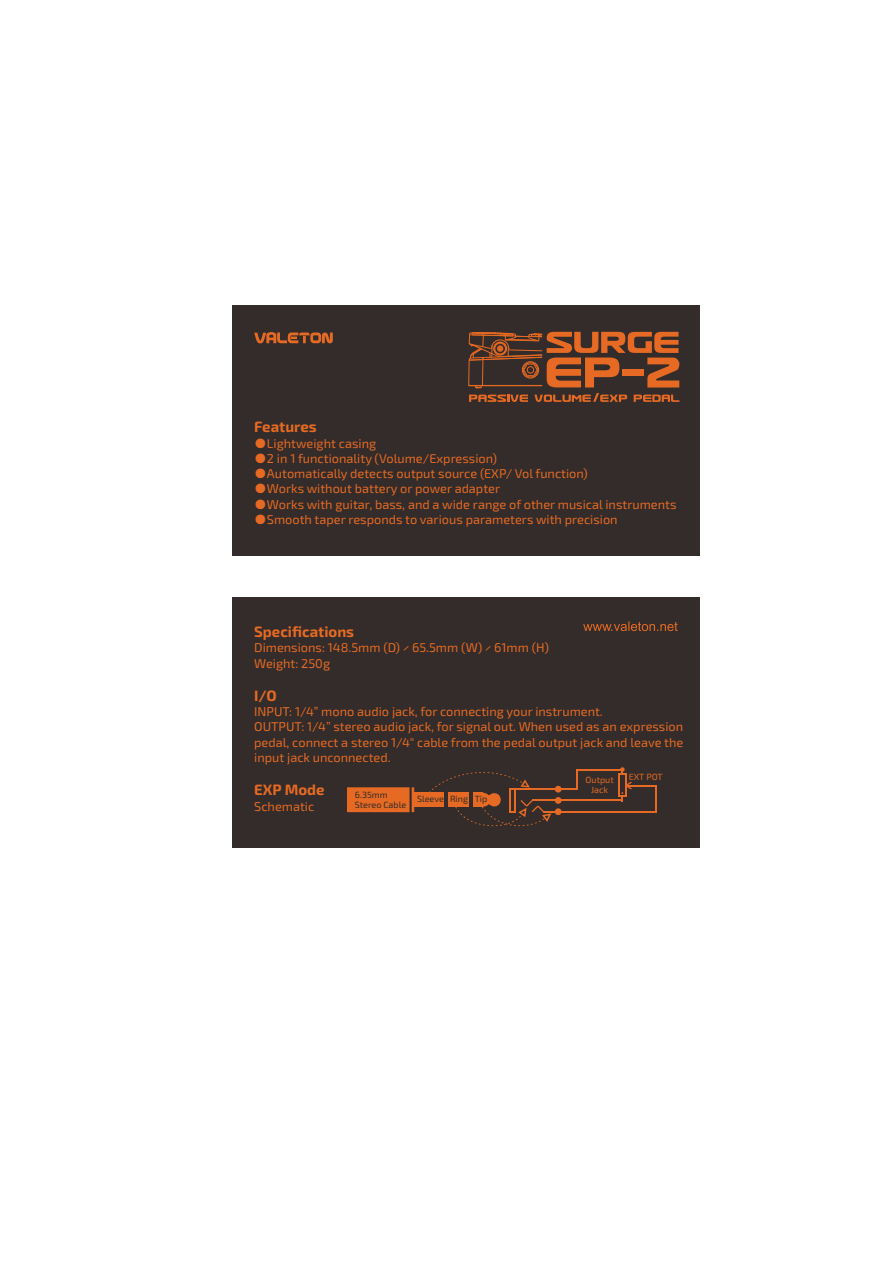
<style>
.page{position:relative;width:893px;height:1263px;background:#fff}
.page>*{position:absolute;margin:0;border:0;box-sizing:border-box;transform-origin:0 0}
.t1{font:700 15px "Exo 2";color:#e66a23}
.t2{font:12.75px/15.3px "Exo 2";color:#e66a23}
.t3{font:9px/10.8px "Exo 2";color:#332c2b}
.t4{font:9px/10.8px "Exo 2";color:#e66a23;text-align:center}
.s1{font-family:"Sim Sun"}
</style>
<div class="page">
<div style="left:232px;top:305px;width:468px;height:250px;background:#332c2b"></div>
<div style="left:232px;top:597px;width:468px;height:251px;background:#332c2b"></div>
<svg style="left:254px;top:332px;width:79px;height:11px"></svg>
<svg style="left:468px;top:331px;width:211px;height:71px"></svg>
<svg style="left:583px;top:621px;width:95px;height:10px"></svg>
<div style="left:414px;top:793px;width:69px;height:14px;background:#e66a23"></div>
<div style="left:347px;top:787px;width:63px;height:25px;background:#e66a23"></div>
<hr style="left:412px;top:787px;width:2px;height:25px;background:#e66a23">
<hr style="left:577px;top:769px;width:46px;height:1px;background:#e66a23">
<hr style="left:566px;top:800px;width:56px;height:1px;background:#e66a23">
<hr style="left:655px;top:785px;width:2px;height:27px;background:#e66a23">
<hr style="left:566px;top:811px;width:90px;height:1px;background:#e66a23">
<svg style="left:618px;top:767px;width:37px;height:34px"></svg>
<svg style="left:429px;top:769px;width:149px;height:57px"></svg>
<p class="t1" style="left:254px;top:421px;width:64px">Features</p>
<p class="t2" style="left:254px;top:437px;width:123px"><span class="s1">●</span>Lightweight casing</p>
<p class="t2" style="left:254px;top:452px;width:244px"><span class="s1">●</span>2 in 1 functionality (Volume/Expression)</p>
<p class="t2" style="left:254px;top:467px;width:335px"><span class="s1">●</span>Automatically detects output source (EXP/ Vol function)</p>
<p class="t2" style="left:254px;top:483px;width:247px"><span class="s1">●</span>Works without battery or power adapter</p>
<p class="t2" style="left:254px;top:498px;width:424px"><span class="s1">●</span>Works with guitar, bass, and a wide range of other musical instruments</p>
<p class="t2" style="left:254px;top:513px;width:365px"><span class="s1">●</span>Smooth taper responds to various parameters with precision</p>
<p class="t1" style="left:254px;top:626px;width:101px">Specifications</p>
<p class="t2" style="left:254px;top:641px;width:296px">Dimensions: 148.5mm (D) × 65.5mm (W) × 61mm (H)<br>Weight: 250g</p>
<p class="t1" style="left:254px;top:690px;width:24px">I/O</p>
<p class="t2" style="left:254px;top:705px;width:431px">INPUT: 1/4” mono audio jack, for connecting your instrument.<br>OUTPUT: 1/4” stereo audio jack, for signal out. When used as an expression pedal, connect a stereo 1/4" cable from the pedal output jack and leave the input jack unconnected.</p>
<p class="t1" style="left:254px;top:784px;width:72px">EXP Mode</p>
<p class="t2" style="left:254px;top:800px;width:62px">Schematic</p>
<p class="t4" style="left:585px;top:775px;width:30px">Output<br>Jack</p>
<p class="t4" style="left:629px;top:772px;width:35px">EXT POT</p>
<p class="t3" style="left:355px;top:790px;width:53px">6.35mm<br>Stereo Cable</p>
<p class="t3" style="left:417px;top:794px;width:72px">Sleeve Ring Tip</p>
</div>
